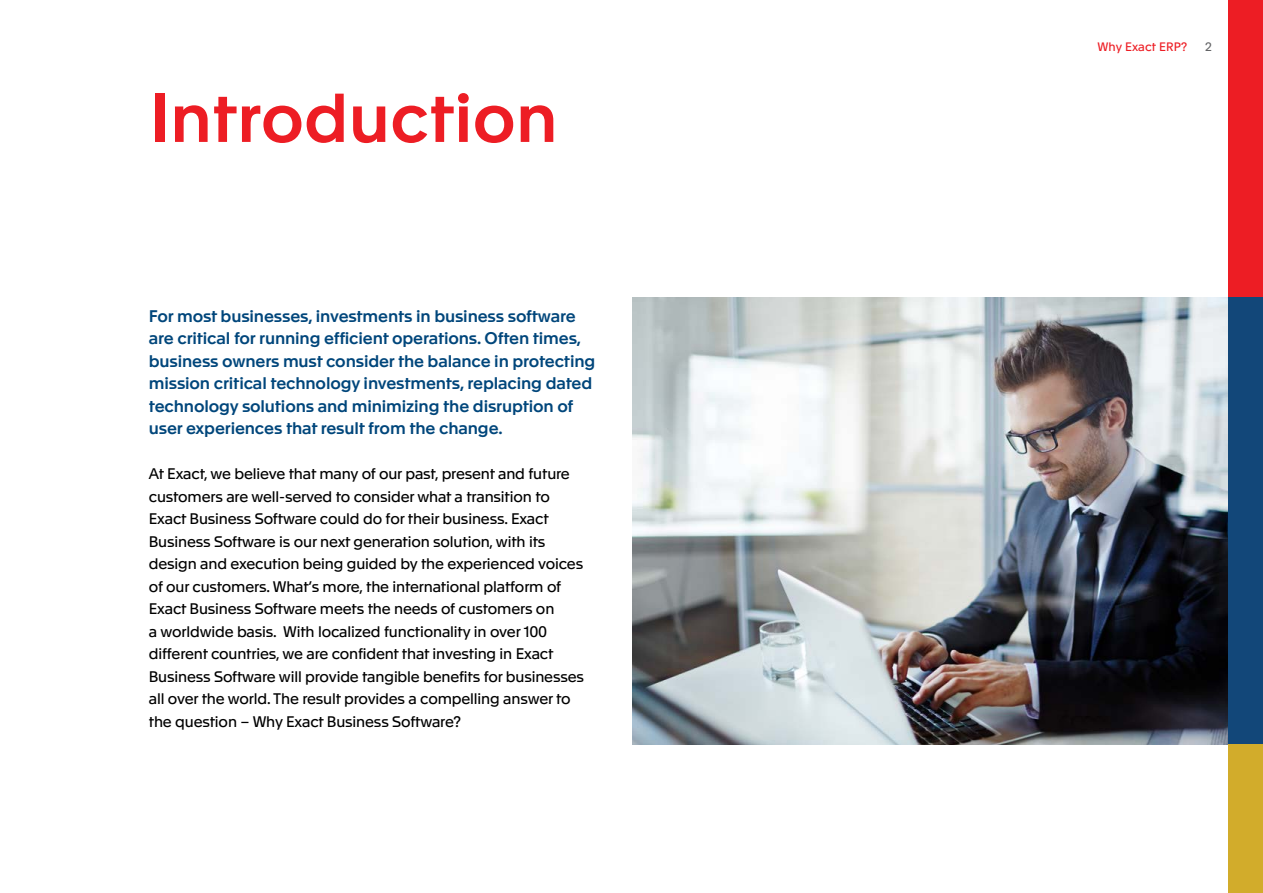
<style>
.page{position:relative;width:1263px;height:893px;background:#fff}
.page>*{position:absolute;margin:0;border:0;box-sizing:border-box;transform-origin:0 0}
.t1{font:500 67.5px "Apax";color:#ed1d24}
.t2{font:500 16.5px/22.5px "Apax";letter-spacing:-.01em;color:#00467b}
.t3{font:15px/22.5px "Apax";letter-spacing:-.01em;color:#000}
.t4{font:12px "Apax";letter-spacing:.01em;color:#ed1d24}
.t5{font:12px "Apax";color:#636466}
</style>
<div class="page">
<img style="left:632px;top:298px;width:596px;height:446px">
<div style="left:1228px;top:0;width:35px;height:298px;background:#ed1d24"></div>
<div style="left:1228px;top:298px;width:35px;height:446px;background:#124779"></div>
<div style="left:1228px;top:744px;width:35px;height:149px;background:#d2ac2b"></div>
<h1 class="t1" style="left:150px;top:69px;width:410px">Introduction</h1>
<p class="t2" style="left:149px;top:304px;width:448px">For most businesses, investments in business software are critical for running efficient operations. Often times, business owners must consider the balance in protecting mission critical technology investments, replacing dated technology solutions and minimizing the disruption of user experiences that result from the change.</p>
<p class="t3" style="left:149px;top:462px;width:437px">At Exact, we believe that many of our past, present and future customers are well-served to consider what a transition to Exact Business Software could do for their business. Exact Business Software is our next generation solution, with its design and execution being guided by the experienced voices of our customers. What’s more, the international platform of Exact Business Software meets the needs of customers on<br>a worldwide basis. With localized functionality in over 100 different countries, we are confident that investing in Exact Business Software will provide tangible benefits for businesses all over the world. The result provides a compelling answer to the question – Why Exact Business Software?</p>
<p class="t4" style="left:1097px;top:38px;width:91px">Why Exact ERP?</p>
<p class="t5" style="left:1205px;top:38px;width:8px">2</p>
</div>
